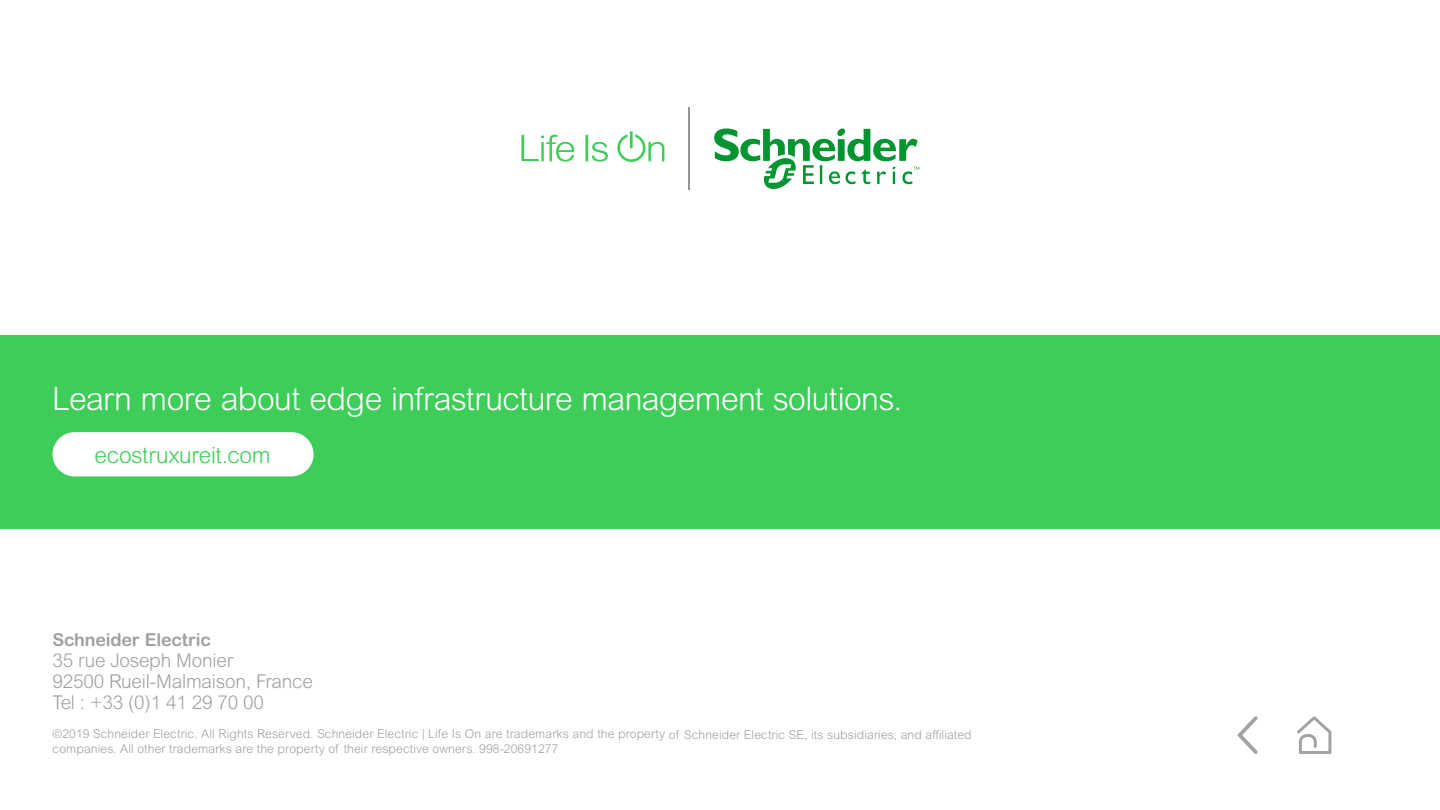
<style>
.page{position:relative;width:1440px;height:810px;background:#fff}
.page>*{position:absolute;margin:0;border:0;box-sizing:border-box;transform-origin:0 0}
.t1{font:300 32.1px "Arial Rounded MT Pro";letter-spacing:-.02em;color:#fff}
.t2{font:300 22.73px "Arial Rounded MT Pro";letter-spacing:-.015em;color:#3dcd58}
.t3{font:300 19.05px/21.1px "Arial Rounded MT Pro";letter-spacing:-.01em;color:#9fa0a4}
.t4{font:700 17.85px "Arial Rounded MT Pro";letter-spacing:-.01em;color:#9fa0a4}
.t5{font:300 12.15px/14.4px "Arial Rounded MT Pro";letter-spacing:.01em;color:#9fa0a4}
</style>
<div class="page">
<div style="left:0;top:335px;width:1440px;height:193px;background:#3dcd58"></div>
<svg style="left:521px;top:135px;width:53px;height:27px"></svg>
<svg style="left:585px;top:135px;width:23px;height:27px"></svg>
<svg style="left:617px;top:131px;width:47px;height:31px"></svg>
<hr style="left:689px;top:108px;width:1px;height:82px;background:#939598">
<svg style="left:714px;top:128px;width:205px;height:61px"></svg>
<div style="left:52px;top:432px;width:262px;height:44px;background:#fff;border-radius:22px"></div>
<svg style="left:1297px;top:716px;width:34px;height:38px"></svg>
<svg style="left:1237px;top:716px;width:21px;height:38px"></svg>
<h1 class="t1" style="left:52px;top:381px;width:852px">Learn more about edge infrastructure management solutions.</h1>
<h2 class="t2" style="left:94px;top:442px;width:178px">ecostruxureit.com</h2>
<h3 class="t4" style="left:53px;top:628px;width:160px">Schneider Electric</h3>
<h3 class="t3" style="left:53px;top:650px;width:262px">35 rue Joseph Monier<br>92500 Rueil-Malmaison, France<br>Tel : +33 (0)1 41 29 70 00</h3>
<p class="t5" style="left:53px;top:727px;width:921px">©2019 Schneider Electric. All Rights Reserved. Schneider Electric | Life Is On are trademarks and the property of Schneider Electric SE, its subsidiaries, and affiliated companies. All other trademarks are the property of their respective owners. 998-20691277</p>
</div>
